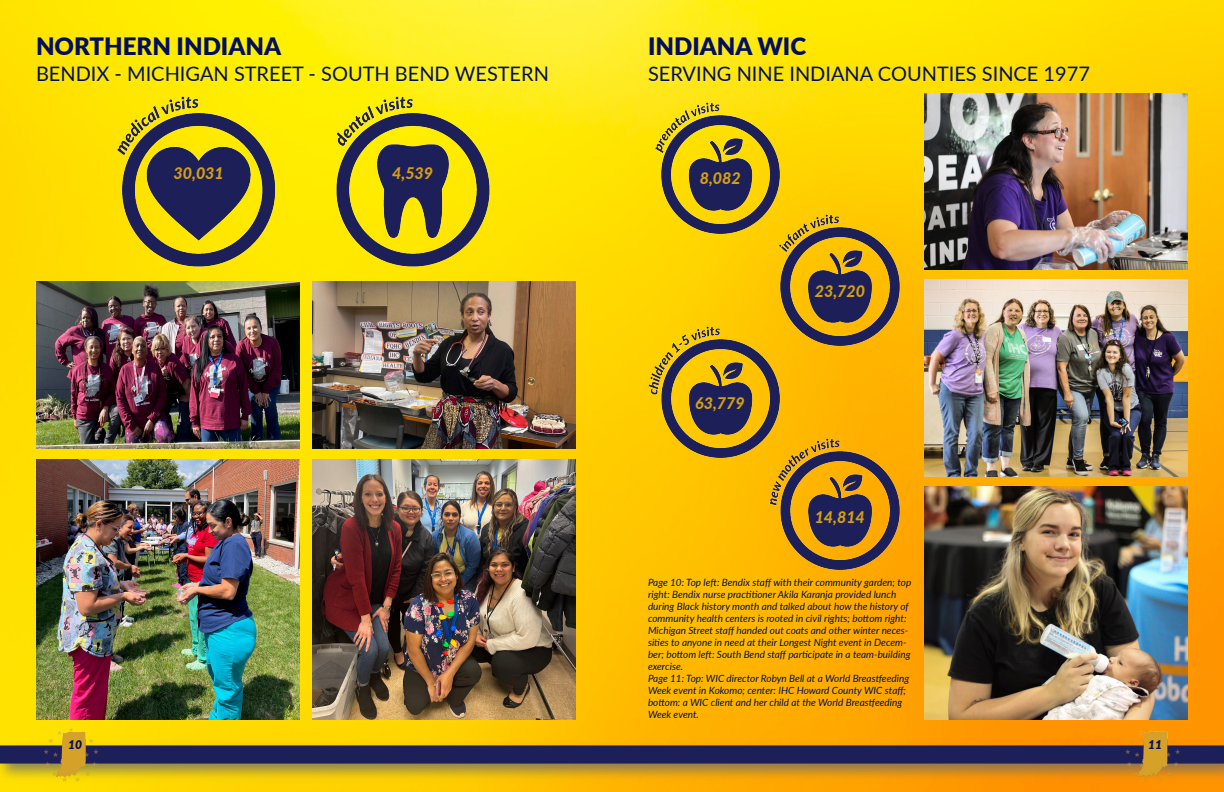
<style>
.page{position:relative;width:1224px;height:792px;background:#fff}
.page>*{position:absolute;margin:0;border:0;box-sizing:border-box;transform-origin:0 0}
.t1{font:900 24px "Lato";color:#000f5d}
.t2{font:20px "Lato";color:#000f5d}
.t3{font:italic 800 16px "Lato";color:#d59f0f}
.t4{font:italic 900 12px "Lato";color:#000f5d}
.t5{font:italic 10px/12px "Lato";color:#000f5d}
</style>
<div class="page">
<img style="left:0;top:0;width:1224px;height:792px">
<img style="left:924px;top:94px;width:264px;height:176px">
<img style="left:924px;top:486px;width:264px;height:232px">
<img style="left:924px;top:280px;width:264px;height:197px">
<img style="left:646px;top:318px;width:146px;height:144px">
<img style="left:768px;top:206px;width:144px;height:144px">
<img style="left:766px;top:430px;width:146px;height:144px">
<img style="left:648px;top:94px;width:144px;height:144px">
<img style="left:36px;top:281px;width:264px;height:167px">
<img style="left:312px;top:281px;width:264px;height:167px">
<img style="left:312px;top:459px;width:264px;height:259px">
<img style="left:36px;top:459px;width:264px;height:259px">
<img style="left:111px;top:94px;width:384px;height:178px">
<img style="left:0;top:718px;width:1224px;height:72px">
<p class="t1" style="left:36px;top:29px;width:247px">NORTHERN INDIANA</p>
<p class="t2" style="left:36px;top:59px;width:514px">BENDIX - MICHIGAN STREET - SOUTH BEND WESTERN</p>
<p class="t3" style="left:174px;top:161px;width:52px">30,031</p>
<p class="t3" style="left:392px;top:161px;width:42px">4,539</p>
<p class="t1" style="left:648px;top:29px;width:160px">INDIANA WIC</p>
<p class="t2" style="left:648px;top:59px;width:444px">SERVING NINE INDIANA COUNTIES SINCE 1977</p>
<p class="t3" style="left:700px;top:166px;width:42px">8,082</p>
<p class="t3" style="left:695px;top:392px;width:51px">63,779</p>
<p class="t3" style="left:815px;top:279px;width:52px">23,720</p>
<p class="t3" style="left:815px;top:505px;width:52px">14,814</p>
<p class="t5" style="left:648px;top:576px;width:265px">Page 10: Top left: Bendix staff with their community garden; top right: Bendix nurse practitioner Akila Karanja provided lunch during Black history month and talked about how the history of community health centers is rooted in civil rights; bottom right:<br>Michigan Street staff handed out coats and other winter neces&shy;sities to anyone in need at their Longest Night event in Decem&shy;ber; bottom left: South Bend staff participate in a team-building exercise.</p>
<p class="t5" style="left:648px;top:672px;width:263px">Page 11: Top: WIC director Robyn Bell at a World Breastfeeding Week event in Kokomo; center: IHC Howard County WIC staff; bottom: a WIC client and her child at the World Breastfeeding Week event.</p>
<p class="t4" style="left:68px;top:735px;width:15px">10</p>
<p class="t4" style="left:1148px;top:735px;width:15px">11</p>
</div>
